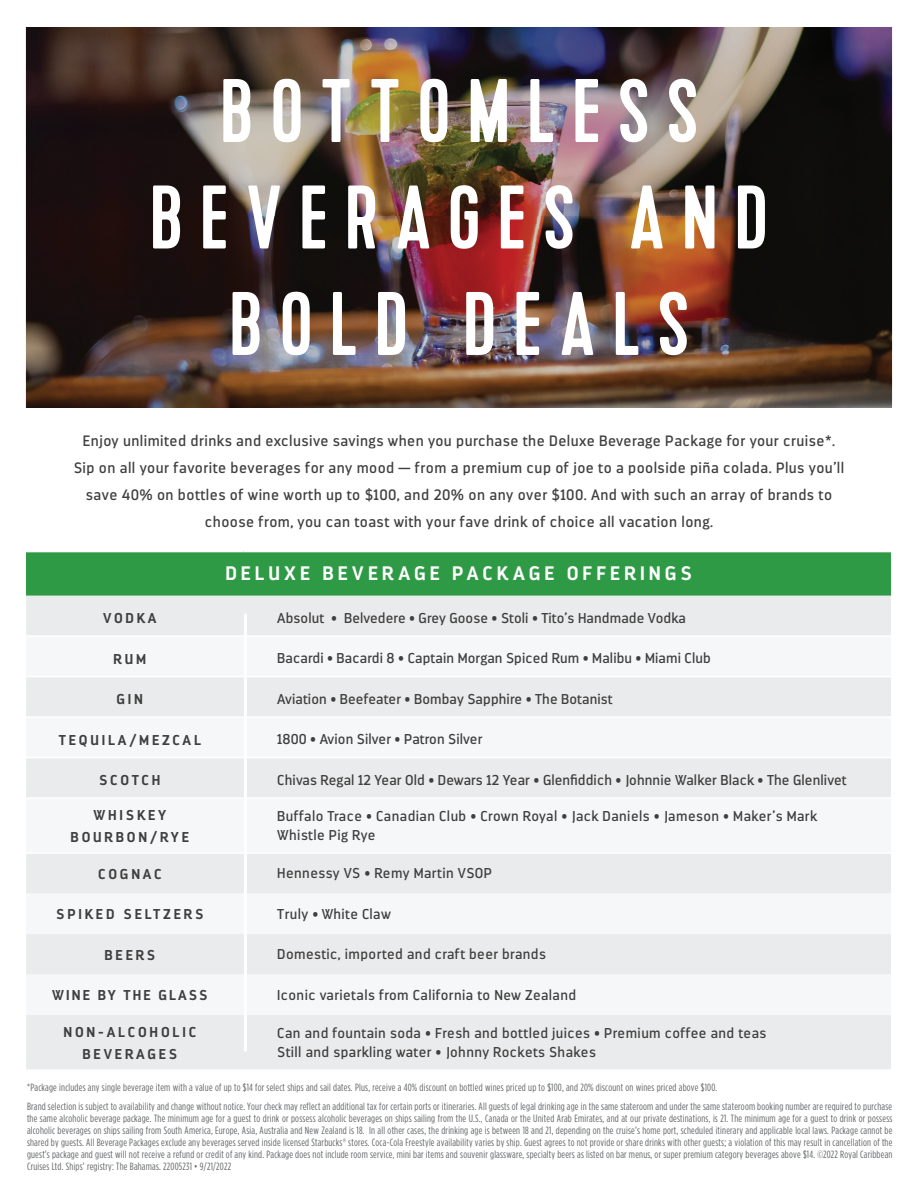
<style>
.page{position:relative;width:918px;height:1188px;background:#fff}
.page>*{position:absolute;margin:0;border:0;box-sizing:border-box;transform-origin:0 0}
.t1{font:90px/106.5px "Kapra";letter-spacing:.2em;color:#fff;text-align:center}
.t2{font:700 19.5px "Darwin";letter-spacing:.205em;color:#fff}
.t3{font:15px/27px "Darwin";letter-spacing:.03em;color:#403f3f;text-align:center}
.t4{font:14.25px/19.5px "Darwin";letter-spacing:.03em;color:#403f3f}
.t5{font:14.25px "Darwin";letter-spacing:.01em;color:#403f3f}
.t6{font:700 14.25px/22.5px "Darwin";letter-spacing:.2em;color:#403f3f;text-align:center}
.t7{font:14.25px "Darwin";letter-spacing:.03em;color:#403f3f}
.t8{font:700 14.25px "Darwin";letter-spacing:.15em;color:#403f3f}
.t9{font:10.5px/12px "Gotham Condensed";letter-spacing:.02em;color:#626466;text-align:justify}
.s1{font-style:inherit}
</style>
<div class="page">
<div style="left:26px;top:551px;width:865px;height:45px;background:#2f9a46"></div>
<div style="left:26px;top:596px;width:865px;height:473px;background:#eaebec"></div>
<svg style="left:26px;top:637px;width:865px;height:378px;fill:#f5f7f8"></svg>
<hr style="left:26px;top:551px;width:218px;height:1px;background:#fff">
<hr style="left:244px;top:551px;width:647px;height:1px;background:#fff">
<hr style="left:244px;top:676px;width:647px;height:1px;background:#fff">
<hr style="left:26px;top:676px;width:218px;height:1px;background:#fff">
<hr style="left:26px;top:635px;width:218px;height:2px;background:#fff">
<hr style="left:244px;top:635px;width:647px;height:2px;background:#fff">
<hr style="left:26px;top:716px;width:218px;height:2px;background:#fff">
<hr style="left:244px;top:716px;width:647px;height:2px;background:#fff">
<hr style="left:26px;top:757px;width:218px;height:1px;background:#fff">
<hr style="left:244px;top:757px;width:647px;height:1px;background:#fff">
<hr style="left:26px;top:797px;width:218px;height:2px;background:#fff">
<hr style="left:244px;top:797px;width:647px;height:2px;background:#fff">
<hr style="left:26px;top:852px;width:218px;height:2px;background:#fff">
<hr style="left:244px;top:852px;width:647px;height:2px;background:#fff">
<hr style="left:244px;top:614px;width:3px;height:437px;background:#fff">
<img style="left:26px;top:27px;width:204px;height:380px">
<img style="left:230px;top:27px;width:662px;height:380px">
<h1 class="t1" style="left:150px;top:60px;width:619px">BOTTOMLESS<br>BEVERAGES AND<br>BOLD DEALS</h1>
<p class="t3" style="left:74px;top:427px;width:772px">Enjoy unlimited drinks and exclusive savings when you purchase the Deluxe Beverage Package for your cruise*.<br>Sip on all your favorite beverages for any mood — from a premium cup of joe to a poolside piña colada. Plus you’ll save 40% on bottles <span class="s1">of wine</span> worth up to $100, and 20% on any over $100. And with such an array of brands to choose from, you can toast with your fave drink of choice all vacation long.</p>
<h2 class="t2" style="left:225px;top:562px;width:468px">DELUXE BEVERAGE PACKAGE OFFERINGS</h2>
<h3 class="t6" style="left:103px;top:607px;width:55px">VODKA</h3>
<h3 class="t5" style="left:277px;top:609px;width:410px">Absolut • Belvedere • Grey Goose • Stoli • Tito’s Handmade Vodka</h3>
<h3 class="t6" style="left:114px;top:648px;width:34px">RUM</h3>
<h3 class="t5" style="left:277px;top:650px;width:435px">Bacardi • Bacardi 8 • Captain Morgan Spiced Rum • Malibu • Miami Club</h3>
<h3 class="t6" style="left:117px;top:688px;width:28px">GIN</h3>
<h3 class="t5" style="left:277px;top:690px;width:337px">Aviation • Beefeater • Bombay Sapphire • The Botanist</h3>
<h3 class="t6" style="left:59px;top:728px;width:144px">TEQUILA/MEZCAL</h3>
<h3 class="t5" style="left:277px;top:731px;width:207px">1800 • Avion Silver • Patron Silver</h3>
<h3 class="t6" style="left:99px;top:769px;width:63px">SCOTCH</h3>
<h3 class="t5" style="left:277px;top:771px;width:571px">Chivas Regal 12 Year Old • Dewars 12 Year • Glenfiddich • Johnnie Walker Black • The Glenlivet</h3>
<h3 class="t6" style="left:71px;top:803px;width:120px">WHISKEY<br>BOURBON/RYE</h3>
<h3 class="t4" style="left:277px;top:806px;width:541px">Buffalo Trace • Canadian Club • Crown Royal • Jack Daniels • Jameson • Maker’s Mark<br>Whistle Pig Rye</h3>
<h3 class="t6" style="left:98px;top:862px;width:65px">COGNAC</h3>
<h3 class="t4" style="left:277px;top:864px;width:216px">Hennessy VS • Remy Martin VSOP</h3>
<h3 class="t6" style="left:56px;top:903px;width:149px">SPIKED SELTZERS</h3>
<h3 class="t7" style="left:277px;top:905px;width:115px"><span class="s1">Truly</span> • White Claw</h3>
<h3 class="t6" style="left:104px;top:943px;width:52px">BEERS</h3>
<h3 class="t4" style="left:277px;top:945px;width:270px">Domestic, imported and craft beer brands</h3>
<h3 class="t8" style="left:52px;top:986px;width:157px">WINE BY THE GLASS</h3>
<h3 class="t4" style="left:277px;top:985px;width:300px">Iconic varietals from California to New Zealand</h3>
<h3 class="t6" style="left:63px;top:1020px;width:134px">NON-ALCOHOLIC<br>BEVERAGES</h3>
<h3 class="t4" style="left:277px;top:1023px;width:491px">Can and fountain soda • Fresh and bottled juices • Premium coffee and teas<br>Still and sparkling water • Johnny Rockets Shakes</h3>
<p class="t9" style="left:27px;top:1081px;width:692px">*Package includes any single beverage item with a value of up to $14 for select ships and sail dates. Plus, receive a 40% discount on bottled wines priced up to $100, and 20% discount on wines priced above $100.</p>
<p class="t9" style="left:27px;top:1101px;width:867px">Brand selection is subject to availability and change without notice. Your check may reflect an additional tax for certain ports or itineraries. All guests of legal drinking age in the same stateroom and under the same stateroom booking number are required to purchase the same alcoholic beverage package. The minimum age for a guest to drink or possess alcoholic beverages on ships sailing from the U.S., Canada or the United Arab Emirates, and at our private destinations, is 21. The minimum age for a guest to drink or possess alcoholic beverages on ships sailing from South America, Europe, Asia, Australia and New Zealand is 18. In all other cases, the drinking age is between 18 and 21, depending on the cruise’s home port, scheduled itinerary and applicable local laws. Package cannot be shared by guests. All Beverage Packages exclude any beverages served inside licensed Starbucks® stores. Coca-Cola Freestyle availability varies by ship. Guest agrees to not provide or share drinks with other guests; a violation of this may result in cancellation of the guest’s package and guest will not receive a refund or credit of any kind. Package does not include room service, mini bar items and souvenir glassware, specialty beers as listed on bar menus, or super premium category beverages above $14. ©2022 Royal Caribbean Cruises Ltd. Ships’ registry: The Bahamas. 22005231 • 9/21/2022</p>
</div>
